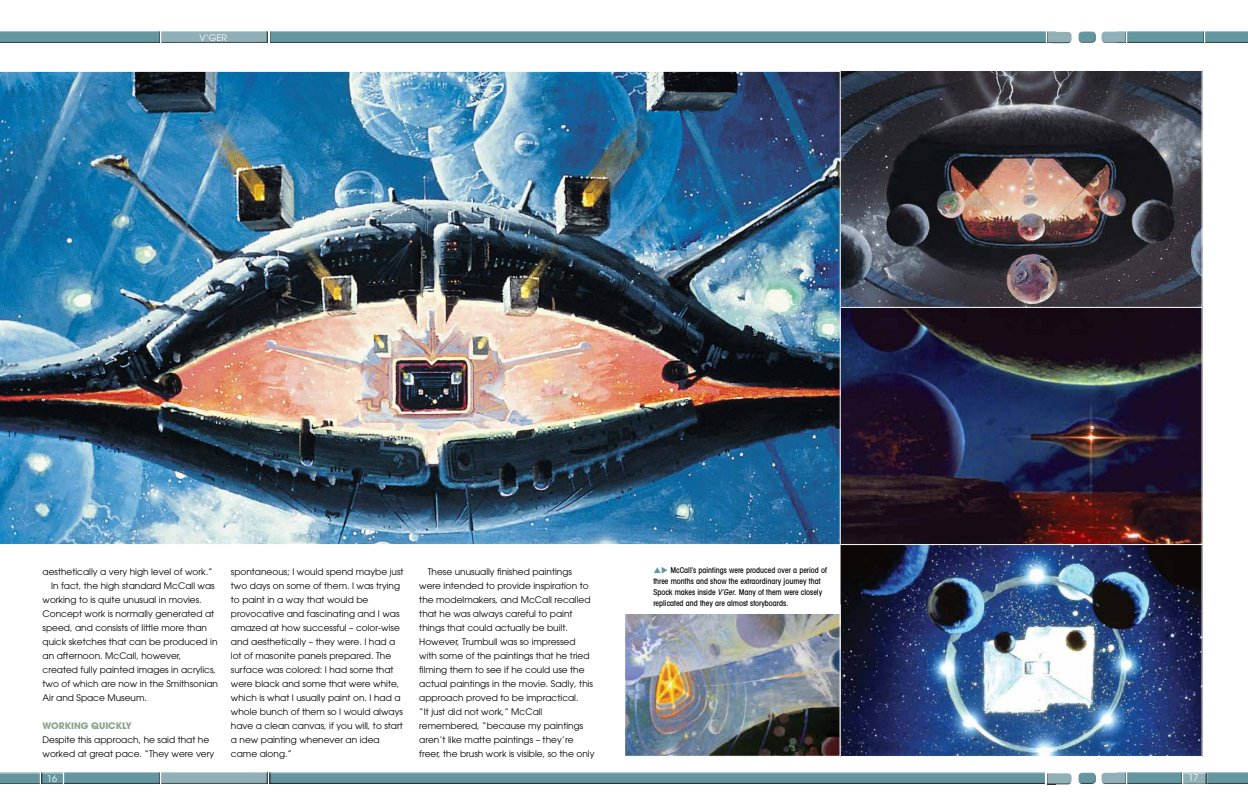
<style>
.page{position:relative;width:1248px;height:808px;background:#fff}
.page>*{position:absolute;margin:0;border:0;box-sizing:border-box;transform-origin:0 0}
.t1{font:9px/14px "Avant Garde LT";color:#000}
.t2{font:9px "Avant Garde";color:#fff}
.t3{font:500 condensed 8px/11px "Avant Garde LT";color:#000}
.s1{font-weight:700;color:#8aa48c}
.s2{color:#64969f}
.s3{font-style:italic}
</style>
<div class="page">
<div style="left:160px;top:31px;width:108px;height:12px;background:#90afb6"></div>
<div style="left:160px;top:772px;width:108px;height:12px;background:#90afb6"></div>
<div style="left:0;top:31px;width:160px;height:12px;background:#64969f"></div>
<div style="left:63px;top:772px;width:97px;height:12px;background:#64969f"></div>
<div style="left:40px;top:772px;width:23px;height:12px;background:#000;opacity:.75"></div>
<div style="left:0;top:772px;width:40px;height:12px;background:#000;opacity:.75"></div>
<div style="left:269px;top:31px;width:776px;height:12px;background:#64969f"></div>
<div style="left:269px;top:772px;width:777px;height:13px;background:#000;opacity:.75"></div>
<div style="left:1126px;top:772px;width:56px;height:12px;background:#64969f"></div>
<div style="left:1181px;top:772px;width:26px;height:13px;background:#000;opacity:.75"></div>
<div style="left:1207px;top:772px;width:40px;height:12px;background:#64969f"></div>
<div style="left:1077px;top:771px;width:19px;height:12px;background:#fff;opacity:.75"></div>
<div style="left:1077px;top:773px;width:20px;height:11px;background:#000;opacity:.75"></div>
<div style="left:1099px;top:31px;width:27px;height:12px;background:#000;opacity:.75"></div>
<div style="left:1046px;top:31px;width:26px;height:12px;background:#90afb6"></div>
<div style="left:1126px;top:31px;width:78px;height:12px;background:#64969f"></div>
<div style="left:1204px;top:31px;width:43px;height:12px;background:#64969f"></div>
<div style="left:1077px;top:30px;width:19px;height:11px;background:#fff;opacity:.75"></div>
<div style="left:1077px;top:32px;width:20px;height:11px;background:#000;opacity:.75"></div>
<div style="left:1099px;top:772px;width:27px;height:12px;background:#000;opacity:.75"></div>
<div style="left:1046px;top:772px;width:26px;height:12px;background:#000;opacity:.75"></div>
<img style="left:841px;top:545px;width:359px;height:210px">
<img style="left:626px;top:615px;width:212px;height:140px">
<div style="left:624px;top:604px;width:216px;height:153px;border:1px solid #fff"></div>
<img style="left:840px;top:72px;width:360px;height:235px">
<img style="left:840px;top:309px;width:360px;height:234px">
<div style="left:834px;top:307px;width:368px;height:238px;border:1px solid #fff"></div>
<img style="left:0;top:71px;width:840px;height:474px">
<p class="t2" style="left:199px;top:32px;width:29px">V’GER</p>
<p class="t1" style="left:43px;top:565px;width:171px">aesthetically a very high level of work.”</p>
<p class="t1" style="left:51px;top:579px;width:165px">In fact, the high standard McCall was</p>
<p class="t1" style="left:43px;top:593px;width:161px">working to is quite unusual in movies.</p>
<p class="t1" style="left:43px;top:607px;width:173px">Concept work is normally generated at</p>
<p class="t1" style="left:43px;top:621px;width:166px">speed, and consists of little more than</p>
<p class="t1" style="left:43px;top:635px;width:176px">quick sketches that can be produced in</p>
<p class="t1" style="left:43px;top:649px;width:140px">an afternoon. McCall, however,</p>
<p class="t1" style="left:43px;top:663px;width:175px">created fully painted images in acrylics,</p>
<p class="t1" style="left:43px;top:677px;width:177px">two of which are now in the Smithsonian</p>
<p class="t1" style="left:43px;top:691px;width:106px">Air and Space Museum.</p>
<p class="t1" style="left:43px;top:719px;width:173px"><span class="s1">WORKING QUICKLY<br></span>Despite this approach, he said that he worked at great pace. “They were very</p>
<p class="t2" style="left:47px;top:773px;width:11px">16</p>
<p class="t1" style="left:231px;top:565px;width:174px">spontaneous; I would spend maybe just two days on some of them. I was trying to paint in a way that would be provocative and fascinating and I was amazed at how successful – color-wise and aesthetically – they were. I had a lot of masonite panels prepared. The surface was colored: I had some that were black and some that were white, which is what I usually paint on. I had a whole bunch of them so I would always have a clean canvas, if you will, to start a new painting whenever an idea came along.”</p>
<p class="t1" style="left:419px;top:565px;width:177px;text-indent:9px">These unusually finished paintings were intended to provide inspiration to the modelmakers, and McCall recalled that he was always careful to paint things that could actually be built.<br>However, Trumbull was so impressed with some of the paintings that he tried filming them to see if he could use the actual paintings in the movie. Sadly, this approach proved to be impractical.<br>“It just did not work,” McCall remembered, “because my paintings aren’t like matte paintings – they’re freer, the brush work is visible, so the only</p>
<p class="t3" style="left:653px;top:565px;width:175px;text-indent:8px"><span class="s2">◆</span> McCall’s paintings were produced over a period of three months and show the extraordinary journey that Spock makes inside <span class="s3">V’Ger</span>. Many of them were closely replicated and they are almost storyboards.</p>
<p class="t2" style="left:1188px;top:773px;width:11px">17</p>
</div>
